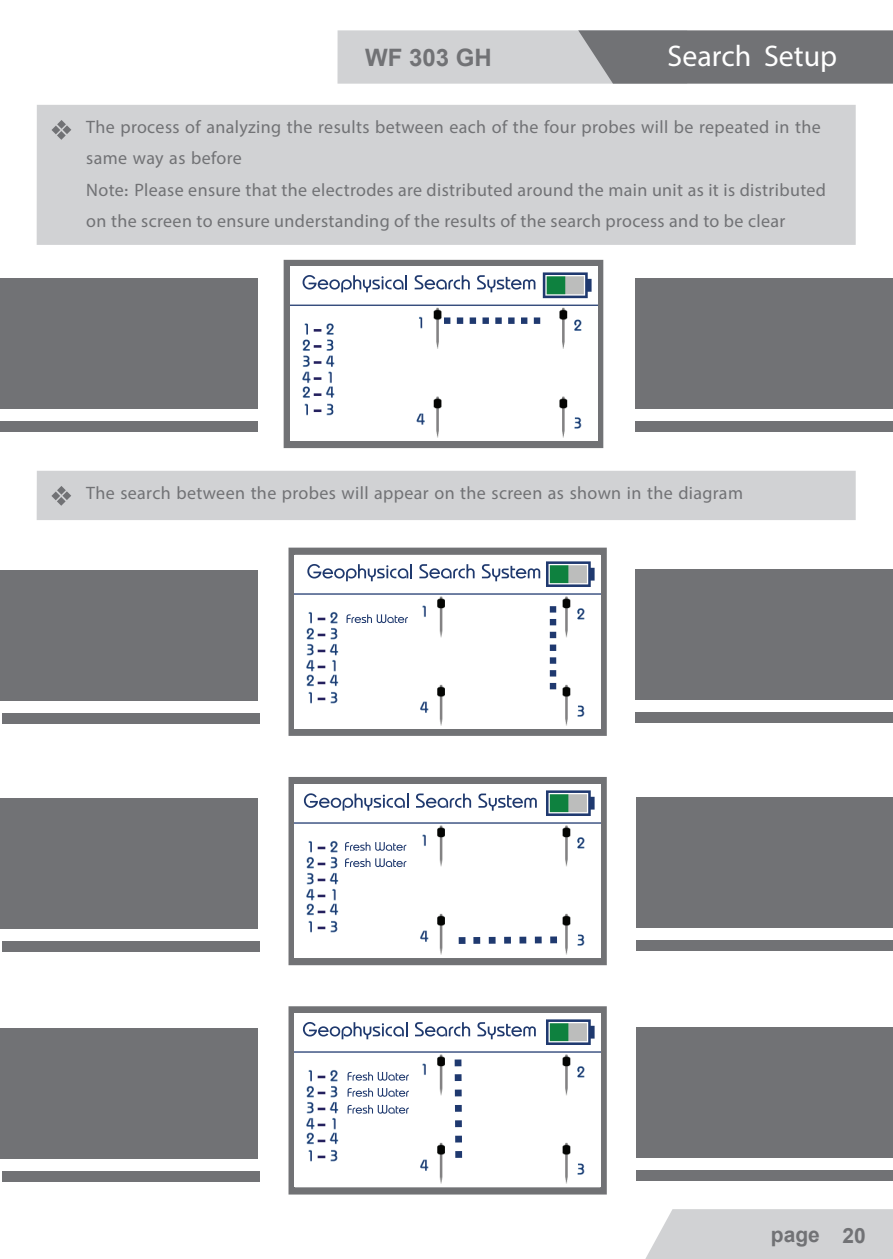
<style>
.page{position:relative;width:893px;height:1259px;background:#fff}
.page>*{position:absolute;margin:0;border:0;box-sizing:border-box;transform-origin:0 0}
.t1{font:30px "Myriad Pro";color:#fff}
.t2{font:700 24px "Arial";color:#717275}
.t3{font:700 21px "Arial";color:#717275}
.t4{font:18px/31.2px "Myriad Pro";letter-spacing:.02em;color:#717275}
.s1{font-family:"GESS Unique";font-weight:700}
</style>
<div class="page">
<div style="left:37px;top:471px;width:819px;height:49px;background:#d1d2d4"></div>
<svg style="left:51px;top:486px;width:20px;height:20px"></svg>
<div style="left:37px;top:105px;width:819px;height:140px;background:#d1d2d4"></div>
<svg style="left:52px;top:120px;width:19px;height:20px"></svg>
<div style="left:0;top:278px;width:258px;height:131px;background:#717275"></div>
<div style="left:0;top:421px;width:258px;height:11px;background:#717275"></div>
<div style="left:635px;top:278px;width:258px;height:131px;background:#717275"></div>
<div style="left:635px;top:421px;width:258px;height:11px;background:#717275"></div>
<div style="left:337px;top:30px;width:350px;height:54px;background:#d1d2d4"></div>
<svg style="left:578px;top:30px;width:315px;height:54px;background:#78797b"></svg>
<div style="left:0;top:570px;width:258px;height:131px;background:#717275"></div>
<div style="left:2px;top:713px;width:257px;height:11px;background:#717275"></div>
<div style="left:636px;top:569px;width:257px;height:131px;background:#717275"></div>
<div style="left:636px;top:712px;width:257px;height:11px;background:#717275"></div>
<div style="left:0;top:798px;width:258px;height:131px;background:#717275"></div>
<div style="left:2px;top:941px;width:258px;height:11px;background:#717275"></div>
<div style="left:636px;top:797px;width:257px;height:131px;background:#717275"></div>
<div style="left:636px;top:940px;width:257px;height:11px;background:#717275"></div>
<div style="left:0;top:1028px;width:258px;height:131px;background:#717275"></div>
<div style="left:2px;top:1171px;width:258px;height:11px;background:#717275"></div>
<div style="left:636px;top:1027px;width:257px;height:131px;background:#717275"></div>
<div style="left:636px;top:1170px;width:257px;height:11px;background:#717275"></div>
<div style="left:284px;top:260px;width:319px;height:188px;background:#717275"></div>
<svg style="left:288px;top:547px;width:319px;height:189px;background:#858588"></svg>
<svg style="left:288px;top:777px;width:319px;height:188px;background:#808184"></svg>
<img style="left:295px;top:784px;width:305px;height:173px">
<div style="left:345px;top:838px;width:61px;height:16px;background:#fff"></div>
<svg style="left:345px;top:842px;width:61px;height:9px"></svg>
<div style="left:345px;top:854px;width:61px;height:17px;background:#fff"></div>
<svg style="left:345px;top:858px;width:61px;height:9px"></svg>
<div style="left:548px;top:833px;width:9px;height:86px;background:#fff"></div>
<div style="left:473px;top:937px;width:7px;height:7px;background:#1f396f"></div>
<div style="left:459px;top:937px;width:6px;height:7px;background:#1f396f"></div>
<div style="left:489px;top:937px;width:7px;height:6px;background:#1f396f"></div>
<div style="left:519px;top:936px;width:7px;height:7px;background:#1f396f"></div>
<div style="left:504px;top:936px;width:7px;height:7px;background:#1f396f"></div>
<div style="left:535px;top:936px;width:7px;height:7px;background:#1f396f"></div>
<div style="left:550px;top:936px;width:7px;height:7px;background:#1f396f"></div>
<svg style="left:288px;top:1006px;width:319px;height:188px;background:#848587"></svg>
<div style="left:645px;top:1209px;width:248px;height:50px;background:#d1d2d4"></div>
<img style="left:290px;top:266px;width:308px;height:174px">
<div style="left:302px;top:273px;width:233px;height:21px;background:#fff"></div>
<svg style="left:303px;top:275px;width:104px;height:17px"></svg>
<svg style="left:415px;top:275px;width:55px;height:14px"></svg>
<svg style="left:477px;top:275px;width:58px;height:17px"></svg>
<img style="left:295px;top:555px;width:305px;height:173px">
<div style="left:347px;top:610px;width:61px;height:17px;background:#fff"></div>
<svg style="left:347px;top:614px;width:61px;height:9px"></svg>
<div style="left:307px;top:562px;width:233px;height:21px;background:#fff"></div>
<svg style="left:307px;top:564px;width:105px;height:17px"></svg>
<svg style="left:419px;top:564px;width:56px;height:14px"></svg>
<svg style="left:482px;top:564px;width:58px;height:17px"></svg>
<div style="left:304px;top:791px;width:233px;height:21px;background:#fff"></div>
<svg style="left:304px;top:793px;width:104px;height:17px"></svg>
<svg style="left:416px;top:793px;width:55px;height:15px"></svg>
<svg style="left:478px;top:793px;width:59px;height:17px"></svg>
<img style="left:295px;top:1014px;width:305px;height:173px">
<div style="left:343px;top:1068px;width:63px;height:16px;background:#fff"></div>
<div style="left:548px;top:1062px;width:9px;height:86px;background:#fff"></div>
<div style="left:455px;top:1074px;width:7px;height:7px;background:#1f396f"></div>
<div style="left:455px;top:1059px;width:6px;height:7px;background:#1f396f"></div>
<div style="left:455px;top:1089px;width:7px;height:7px;background:#1f396f"></div>
<div style="left:455px;top:1120px;width:7px;height:7px;background:#1f396f"></div>
<div style="left:455px;top:1105px;width:7px;height:6px;background:#1f396f"></div>
<div style="left:455px;top:1135px;width:7px;height:7px;background:#1f396f"></div>
<div style="left:455px;top:1151px;width:7px;height:7px;background:#1f396f"></div>
<div style="left:303px;top:1020px;width:233px;height:21px;background:#fff"></div>
<svg style="left:303px;top:1022px;width:104px;height:17px"></svg>
<svg style="left:415px;top:1022px;width:55px;height:14px"></svg>
<svg style="left:477px;top:1022px;width:59px;height:17px"></svg>
<div style="left:348px;top:1068px;width:61px;height:16px;background:#fff"></div>
<svg style="left:348px;top:1072px;width:61px;height:9px"></svg>
<div style="left:348px;top:1084px;width:61px;height:16px;background:#fff"></div>
<div style="left:348px;top:1101px;width:61px;height:16px;background:#fff"></div>
<svg style="left:348px;top:1088px;width:61px;height:26px"></svg>
<h2 class="t2" style="left:365px;top:40px;width:128px">WF 303 GH</h2>
<h1 class="t1" style="left:668px;top:37px;width:171px">Search Setup</h1>
<p class="t4" style="left:86px;top:111px;width:741px">The process of analyzing the results between each of the four probes will be repeated in the same way as before<br>Note<span class="s1">:</span> Please ensure that the electrodes are distributed around the main unit as it is distributed on the screen to ensure understanding of the results of the search process and to be clear</p>
<p class="t4" style="left:86px;top:477px;width:658px">The search between the probes will appear on the screen as shown in the diagram</p>
<p class="t3" style="left:771px;top:1219px;width:96px">page 20</p>
</div>
